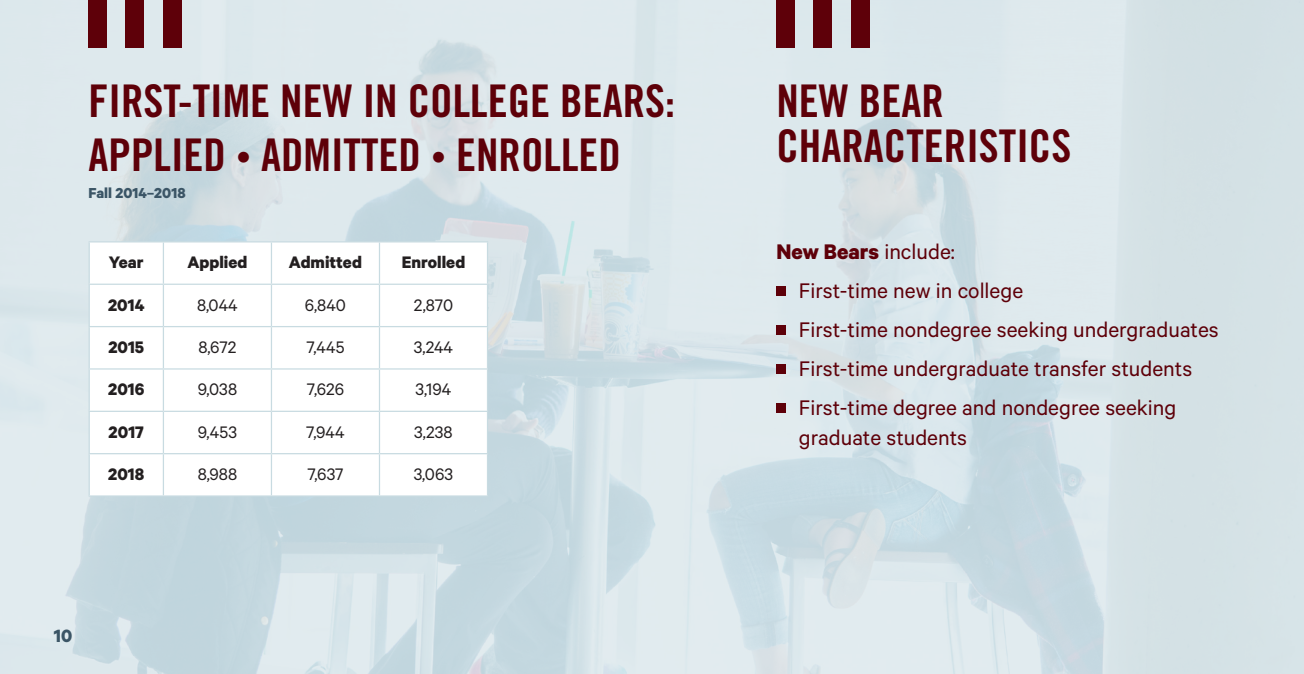
<style>
.page{position:relative;width:1304px;height:674px;background:#fff}
.page>*{position:absolute;margin:0;border:0;box-sizing:border-box;transform-origin:0 0}
.Heading_1_-_white{font:45px/45px "Trade Gothic LT Pro Bd Cn 20";color:#5e0009}
.Megan_s_Settings{font:23.75px/30px "Calibre";color:#5e0009}
.Megan_s_Settings-2{font:700 23.75px "Calibre";color:#5e0009}
.Megan_s_Settings-3{font:700 20px "Calibre";color:#3b5566}
.Megan_s_Settings-4{font:18.75px "Calibre";color:#231f20}
.Megan_s_Settings-5{font:700 18.75px "Calibre";color:#231f20}
.Heading_description{font:700 16.25px "Calibre";color:#3b5566}
.s1{font-size:30px}
.s2{font-weight:400}
</style>
<div class="page">
<img style="left:0;top:0;width:1304px;height:673px">
<div style="left:776px;top:285px;width:10px;height:10px;background:#5e0009"></div>
<div style="left:776px;top:324px;width:10px;height:10px;background:#5e0009"></div>
<div style="left:776px;top:363px;width:10px;height:10px;background:#5e0009"></div>
<div style="left:776px;top:402px;width:10px;height:10px;background:#5e0009"></div>
<svg style="left:90px;top:242px;width:397px;height:253px"></svg>
<hr style="left:89px;top:241px;width:74px;height:1px;background:#c8dbe1">
<hr style="left:89px;top:242px;width:1px;height:41px;background:#c8dbe1">
<hr style="left:163px;top:241px;width:108px;height:1px;background:#c8dbe1">
<hr style="left:163px;top:242px;width:1px;height:41px;background:#c8dbe1">
<hr style="left:271px;top:241px;width:108px;height:1px;background:#c8dbe1">
<hr style="left:271px;top:242px;width:1px;height:41px;background:#c8dbe1">
<hr style="left:379px;top:241px;width:109px;height:1px;background:#c8dbe1">
<hr style="left:379px;top:242px;width:1px;height:41px;background:#c8dbe1">
<hr style="left:487px;top:242px;width:1px;height:41px;background:#c8dbe1">
<hr style="left:89px;top:283px;width:74px;height:1px;background:#c8dbe1">
<hr style="left:163px;top:283px;width:108px;height:1px;background:#c8dbe1">
<hr style="left:271px;top:283px;width:108px;height:1px;background:#c8dbe1">
<hr style="left:379px;top:283px;width:109px;height:1px;background:#c8dbe1">
<hr style="left:89px;top:284px;width:1px;height:42px;background:#c8dbe1">
<hr style="left:163px;top:284px;width:1px;height:42px;background:#c8dbe1">
<hr style="left:271px;top:284px;width:1px;height:42px;background:#c8dbe1">
<hr style="left:379px;top:284px;width:1px;height:42px;background:#c8dbe1">
<hr style="left:487px;top:284px;width:1px;height:42px;background:#c8dbe1">
<hr style="left:89px;top:326px;width:74px;height:1px;background:#c8dbe1">
<hr style="left:89px;top:327px;width:1px;height:41px;background:#c8dbe1">
<hr style="left:163px;top:326px;width:108px;height:1px;background:#c8dbe1">
<hr style="left:163px;top:327px;width:1px;height:41px;background:#c8dbe1">
<hr style="left:271px;top:326px;width:108px;height:1px;background:#c8dbe1">
<hr style="left:271px;top:327px;width:1px;height:41px;background:#c8dbe1">
<hr style="left:379px;top:326px;width:109px;height:1px;background:#c8dbe1">
<hr style="left:379px;top:327px;width:1px;height:41px;background:#c8dbe1">
<hr style="left:487px;top:327px;width:1px;height:41px;background:#c8dbe1">
<hr style="left:89px;top:368px;width:74px;height:1px;background:#c8dbe1">
<hr style="left:89px;top:369px;width:1px;height:41px;background:#c8dbe1">
<hr style="left:163px;top:368px;width:108px;height:1px;background:#c8dbe1">
<hr style="left:163px;top:369px;width:1px;height:41px;background:#c8dbe1">
<hr style="left:271px;top:368px;width:108px;height:1px;background:#c8dbe1">
<hr style="left:271px;top:369px;width:1px;height:41px;background:#c8dbe1">
<hr style="left:379px;top:368px;width:109px;height:1px;background:#c8dbe1">
<hr style="left:379px;top:369px;width:1px;height:41px;background:#c8dbe1">
<hr style="left:487px;top:369px;width:1px;height:41px;background:#c8dbe1">
<hr style="left:89px;top:410px;width:74px;height:1px;background:#c8dbe1">
<hr style="left:89px;top:411px;width:1px;height:41px;background:#c8dbe1">
<hr style="left:163px;top:410px;width:108px;height:1px;background:#c8dbe1">
<hr style="left:163px;top:411px;width:1px;height:41px;background:#c8dbe1">
<hr style="left:271px;top:410px;width:108px;height:1px;background:#c8dbe1">
<hr style="left:271px;top:411px;width:1px;height:41px;background:#c8dbe1">
<hr style="left:379px;top:410px;width:109px;height:1px;background:#c8dbe1">
<hr style="left:379px;top:411px;width:1px;height:41px;background:#c8dbe1">
<hr style="left:487px;top:411px;width:1px;height:41px;background:#c8dbe1">
<hr style="left:89px;top:452px;width:74px;height:2px;background:#c8dbe1">
<hr style="left:89px;top:454px;width:1px;height:41px;background:#c8dbe1">
<hr style="left:163px;top:452px;width:108px;height:2px;background:#c8dbe1">
<hr style="left:163px;top:454px;width:1px;height:41px;background:#c8dbe1">
<hr style="left:271px;top:452px;width:108px;height:2px;background:#c8dbe1">
<hr style="left:271px;top:454px;width:1px;height:41px;background:#c8dbe1">
<hr style="left:379px;top:452px;width:109px;height:2px;background:#c8dbe1">
<hr style="left:379px;top:454px;width:1px;height:41px;background:#c8dbe1">
<hr style="left:487px;top:454px;width:1px;height:41px;background:#c8dbe1">
<hr style="left:89px;top:495px;width:74px;height:1px;background:#c8dbe1">
<hr style="left:163px;top:495px;width:108px;height:1px;background:#c8dbe1">
<hr style="left:271px;top:495px;width:108px;height:1px;background:#c8dbe1">
<hr style="left:379px;top:495px;width:109px;height:1px;background:#c8dbe1">
<div style="left:89px;top:0;width:18px;height:48px;background:#5e0009"></div>
<div style="left:125px;top:0;width:19px;height:48px;background:#5e0009"></div>
<div style="left:163px;top:0;width:19px;height:48px;background:#5e0009"></div>
<div style="left:776px;top:0;width:19px;height:48px;background:#5e0009"></div>
<div style="left:813px;top:0;width:19px;height:48px;background:#5e0009"></div>
<div style="left:851px;top:0;width:18px;height:48px;background:#5e0009"></div>
<p class="Heading_1_-_white" style="left:89px;top:78px;width:588px">FIRST-TIME NEW IN COLLEGE BEARS:</p>
<p class="Heading_1_-_white" style="left:89px;top:132px;width:534px">APPLIED <span class="s1">•</span> ADMITTED <span class="s1">•</span> ENROLLED</p>
<p class="Heading_description" style="left:89px;top:183px;width:98px">Fall 2014–2018</p>
<p class="Megan_s_Settings-5" style="left:109px;top:251px;width:36px">Year</p>
<p class="Megan_s_Settings-5" style="left:187px;top:251px;width:62px">Applied</p>
<p class="Megan_s_Settings-5" style="left:289px;top:251px;width:75px">Admitted</p>
<p class="Megan_s_Settings-5" style="left:402px;top:251px;width:65px">Enrolled</p>
<p class="Megan_s_Settings-5" style="left:108px;top:293px;width:38px">2014</p>
<p class="Megan_s_Settings-4" style="left:197px;top:293px;width:42px">8,044</p>
<p class="Megan_s_Settings-4" style="left:305px;top:293px;width:43px">6,840</p>
<p class="Megan_s_Settings-4" style="left:414px;top:293px;width:41px">2,870</p>
<p class="Megan_s_Settings-5" style="left:108px;top:335px;width:37px">2015</p>
<p class="Megan_s_Settings-4" style="left:199px;top:336px;width:39px">8,672</p>
<p class="Megan_s_Settings-4" style="left:306px;top:336px;width:40px">7,445</p>
<p class="Megan_s_Settings-4" style="left:414px;top:336px;width:41px">3,244</p>
<p class="Megan_s_Settings-5" style="left:108px;top:378px;width:38px">2016</p>
<p class="Megan_s_Settings-4" style="left:198px;top:378px;width:41px">9,038</p>
<p class="Megan_s_Settings-4" style="left:307px;top:378px;width:39px">7,626</p>
<p class="Megan_s_Settings-4" style="left:415px;top:378px;width:37px">3,194</p>
<p class="Megan_s_Settings-5" style="left:109px;top:420px;width:37px">2017</p>
<p class="Megan_s_Settings-4" style="left:198px;top:420px;width:41px">9,453</p>
<p class="Megan_s_Settings-4" style="left:306px;top:420px;width:40px">7,944</p>
<p class="Megan_s_Settings-4" style="left:414px;top:420px;width:40px">3,238</p>
<p class="Megan_s_Settings-5" style="left:108px;top:462px;width:38px">2018</p>
<p class="Megan_s_Settings-4" style="left:198px;top:463px;width:41px">8,988</p>
<p class="Megan_s_Settings-4" style="left:307px;top:463px;width:38px">7,637</p>
<p class="Megan_s_Settings-4" style="left:414px;top:463px;width:41px">3,063</p>
<p class="Megan_s_Settings-3" style="left:54px;top:623px;width:20px">10</p>
<p class="Heading_1_-_white" style="left:776px;top:78px;width:296px">NEW BEAR<br>CHARACTERISTICS</p>
<p class="Megan_s_Settings-2" style="left:776px;top:237px;width:180px">New Bears <span class="s2">include:</span></p>
<p class="Megan_s_Settings" style="left:799px;top:275px;width:226px">First-time new in college</p>
<p class="Megan_s_Settings" style="left:799px;top:314px;width:421px">First-time nondegree seeking undergraduates</p>
<p class="Megan_s_Settings" style="left:799px;top:353px;width:395px">First-time undergraduate transfer students</p>
<p class="Megan_s_Settings" style="left:799px;top:392px;width:379px">First-time degree and nondegree seeking graduate students</p>
</div>
